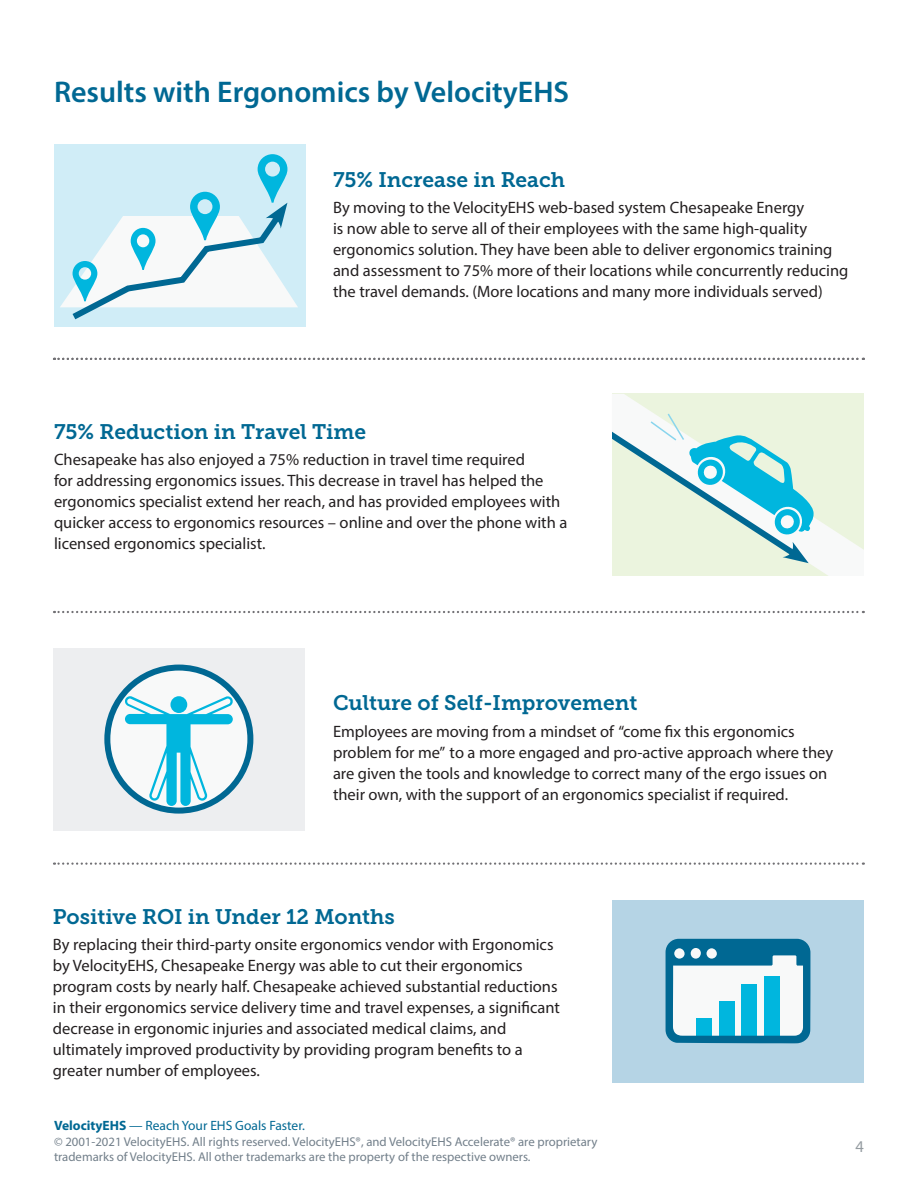
<style>
.page{position:relative;width:918px;height:1188px;background:#fff}
.page>*{position:absolute;margin:0;border:0;box-sizing:border-box;transform-origin:0 0}
.t1{font:600 30px "Myriad Pro";color:#006893}
.t2{font:21px "Museo Slab 700";color:#006893}
.t3{font:16.5px/21px "Myriad Pro";color:#231f20}
.t4{font:16.5px "Myriad Pro";color:#959ca1}
.t5{font:13.5px "Myriad Pro";color:#006893}
.t6{font:12.75px/15px "Myriad Pro";color:#727f8a}
.s1{font-weight:700}
</style>
<div class="page">
<div style="left:612px;top:900px;width:252px;height:182px;background:#b5d4e5"></div>
<div style="left:53px;top:648px;width:252px;height:182px;background:#edeef0"></div>
<svg style="left:612px;top:394px;width:252px;height:182px;fill:#ebf4de"></svg>
<div style="left:54px;top:144px;width:252px;height:182px;background:#d0edf7"></div>
<svg style="left:54px;top:358px;width:810px;height:2px"></svg>
<svg style="left:54px;top:611px;width:810px;height:2px"></svg>
<svg style="left:54px;top:862px;width:810px;height:3px"></svg>
<svg style="left:60px;top:154px;width:238px;height:166px"></svg>
<svg style="left:107px;top:668px;width:143px;height:143px;fill:#f8f9f9"></svg>
<div style="left:104px;top:665px;width:149px;height:149px;border:6px solid #006893;border-radius:50%"></div>
<svg style="left:666px;top:939px;width:144px;height:104px;background:#73b9cf"></svg>
<svg style="left:612px;top:410px;width:203px;height:153px"></svg>
<svg style="left:124px;top:696px;width:109px;height:110px"></svg>
<h1 class="t1" style="left:54px;top:73px;width:517px">Results with Ergonomics by VelocityEHS</h1>
<p class="t2" style="left:333px;top:168px;width:234px">75% Increase in Reach</p>
<p class="t3" style="left:333px;top:197px;width:517px">By moving to the VelocityEHS web-based system Chesapeake Energy<br>is now able to serve all of their employees with the same high-quality ergonomics solution. They have been able to deliver ergonomics training and assessment to 75% more of their locations while concurrently reducing the travel demands. (More locations and many more individuals served)</p>
<p class="t2" style="left:54px;top:420px;width:314px">75% Reduction in Travel Time</p>
<p class="t3" style="left:54px;top:449px;width:515px">Chesapeake has also enjoyed a 75% reduction in travel time required<br>for addressing ergonomics issues. This decrease in travel has helped the ergonomics specialist extend her reach, and has provided employees with quicker access to ergonomics resources – online and over the phone with a licensed ergonomics specialist.</p>
<p class="t2" style="left:333px;top:691px;width:306px">Culture of Self-Improvement</p>
<p class="t3" style="left:333px;top:720px;width:502px">Employees are moving from a mindset of “come fix this ergonomics problem for me” to a more engaged and pro-active approach where they are given the tools and knowledge to correct many of the ergo issues on their own, with the support of an ergonomics specialist if required.</p>
<p class="t2" style="left:53px;top:905px;width:343px">Positive ROI in Under 12 Months</p>
<p class="t3" style="left:53px;top:934px;width:509px">By replacing their third-party onsite ergonomics vendor with Ergonomics by VelocityEHS, Chesapeake Energy was able to cut their ergonomics program costs by nearly half. Chesapeake achieved substantial reductions in their ergonomics service delivery time and travel expenses, a significant decrease in ergonomic injuries and associated medical claims, and ultimately improved productivity by providing program benefits to a greater number of employees.</p>
<p class="t5" style="left:54px;top:1117px;width:252px"><span class="s1">VelocityEHS</span> — Reach Your EHS Goals Faster.</p>
<p class="t6" style="left:54px;top:1134px;width:545px">© 2001-2021 VelocityEHS. All rights reserved. VelocityEHS®, and VelocityEHS Accelerate® are proprietary trademarks of VelocityEHS. All other trademarks are the property of the respective owners.</p>
<p class="t4" style="left:856px;top:1136px;width:10px">4</p>
</div>
